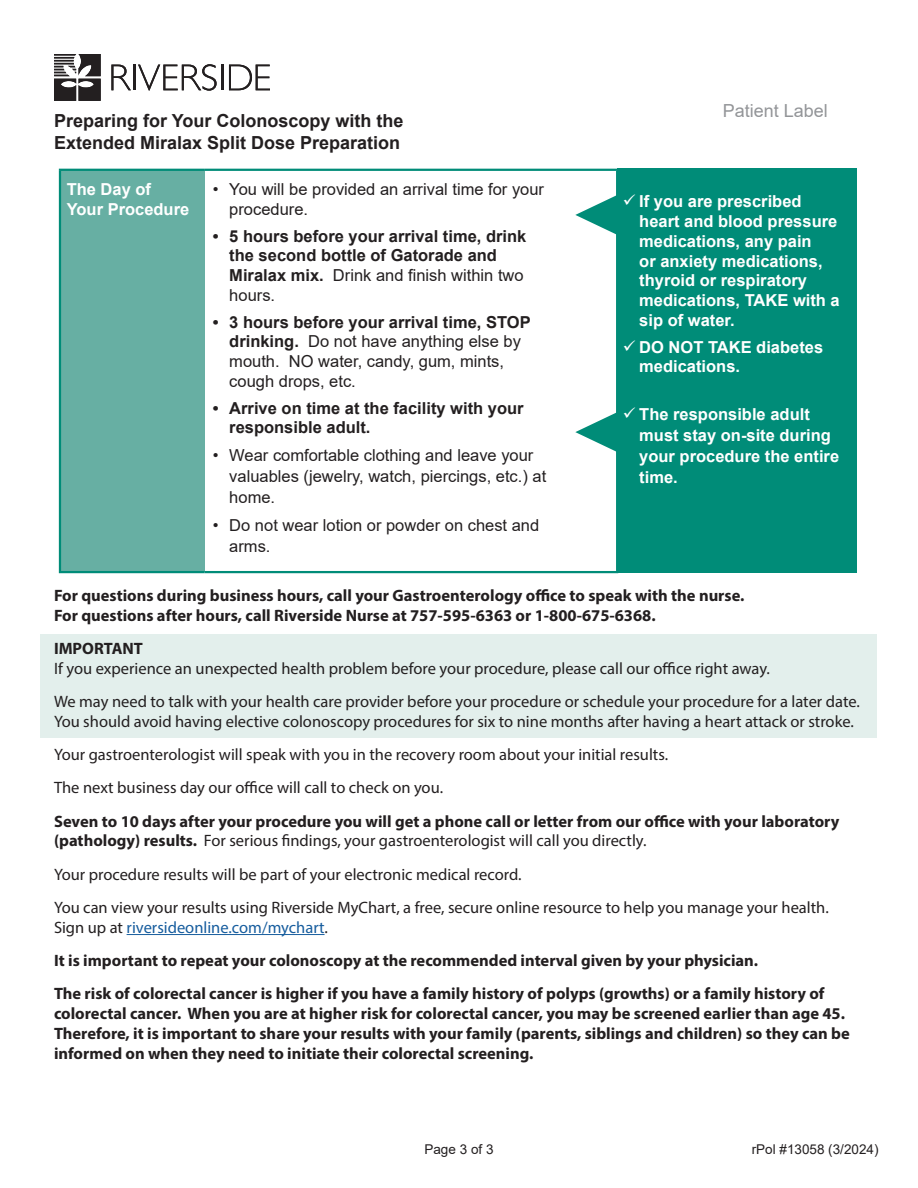
<style>
.page{position:relative;width:918px;height:1188px;background:#fff}
.page>*{position:absolute;margin:0;border:0;box-sizing:border-box;transform-origin:0 0}
.t1{font:700 18px/21.6px "Arial";color:#231f20}
.t2{font:18px "Arial";color:#939598}
.t3{font:700 16.5px/19.8px "Myriad Pro";color:#231f20}
.t4{font:16.5px/19.8px "Myriad Pro";color:#231f20}
.t5{font:16.5px/19.8px "Arial";color:#231f20}
.t6{font:700 16.5px/19.8px "Arial";color:#fff}
.t7{font:700 16.5px/19.8px "Arial";color:#231f20}
.t8{font:13.5px "Arial";color:#231f20}
.s1{font-weight:400}
.s2{font-weight:700}
.s3{color:#175d9e}
</style>
<div class="page">
<svg style="left:54px;top:54px;width:47px;height:47px"></svg>
<svg style="left:111px;top:65px;width:20px;height:25px"></svg>
<hr style="left:133px;top:65px;width:2px;height:25px;background:#231f20">
<svg style="left:138px;top:64px;width:79px;height:27px"></svg>
<hr style="left:221px;top:65px;width:2px;height:25px;background:#231f20">
<svg style="left:229px;top:65px;width:41px;height:25px"></svg>
<div style="left:40px;top:634px;width:838px;height:103px;background:#e3efec"></div>
<hr style="left:127px;top:934px;width:198px;height:1px;background:#175d9e">
<div style="left:60px;top:170px;width:145px;height:402px;background:#67afa3"></div>
<hr style="left:59px;top:169px;width:146px;height:2px;background:#008c78">
<hr style="left:59px;top:171px;width:2px;height:400px;background:#008c78">
<hr style="left:205px;top:169px;width:413px;height:2px;background:#008c78">
<hr style="left:616px;top:171px;width:2px;height:400px;background:#008c78">
<hr style="left:59px;top:571px;width:146px;height:2px;background:#008c78">
<hr style="left:205px;top:571px;width:413px;height:2px;background:#008c78">
<div style="left:617px;top:169px;width:240px;height:404px;background:#008c78"></div>
<svg style="left:575px;top:183px;width:42px;height:64px"></svg>
<svg style="left:575px;top:400px;width:42px;height:64px"></svg>
<p class="t1" style="left:54px;top:110px;width:351px">Preparing for Your Colonoscopy with the<br>Extended Miralax Split Dose Preparation</p>
<p class="t6" style="left:67px;top:180px;width:86px">The Day of</p>
<p class="t6" style="left:67px;top:200px;width:124px">Your Procedure</p>
<p class="t5" style="left:229px;top:179px;width:316px;text-indent:-16px">• You will be provided an arrival time for your procedure.</p>
<p class="t7" style="left:229px;top:226px;width:299px;text-indent:-16px">• 5 hours before your arrival time, drink the second bottle of Gatorade and<br>Miralax mix. <span class="s1">Drink and finish within two hours.</span></p>
<p class="t5" style="left:229px;top:312px;width:303px;text-indent:-16px"><span class="s2">• 3 hours before your arrival time, STOP drinking.</span> Do not have anything else by mouth. NO water, candy, gum, mints, cough drops, etc.</p>
<p class="t7" style="left:229px;top:398px;width:296px;text-indent:-16px">• Arrive on time at the facility with your responsible adult.</p>
<p class="t5" style="left:229px;top:445px;width:318px;line-height:21px;text-indent:-16px">• Wear comfortable clothing and leave your valuables (jewelry, watch, piercings, etc.) at home.</p>
<p class="t5" style="left:229px;top:514px;width:311px;line-height:21px;text-indent:-16px">• Do not wear lotion or powder on chest and arms.</p>
<p class="t2" style="left:723px;top:98px;width:107px">Patient Label</p>
<p class="t6" style="left:639px;top:192px;width:202px">If you are prescribed heart and blood pressure medications, any pain<br>or anxiety medications, thyroid or respiratory medications, TAKE with a sip of water.</p>
<p class="t6" style="left:639px;top:337px;width:185px">DO NOT TAKE diabetes medications.</p>
<p class="t6" style="left:639px;top:404px;width:201px;line-height:21px">The responsible adult must stay on-site during your procedure the entire time.</p>
<p class="t3" style="left:54px;top:585px;width:692px">For questions during business hours, call your Gastroenterology office to speak with the nurse.</p>
<p class="t3" style="left:54px;top:605px;width:603px">For questions after hours, call Riverside Nurse at 757-595-6363 or 1-800-675-6368.</p>
<p class="t3" style="left:54px;top:638px;width:90px">IMPORTANT</p>
<p class="t4" style="left:54px;top:658px;width:717px">If you experience an unexpected health problem before your procedure, please call our office right away.</p>
<p class="t4" style="left:54px;top:691px;width:807px">We may need to talk with your health care provider before your procedure or schedule your procedure for a later date.<br>You should avoid having elective colonoscopy procedures for six to nine months after having a heart attack or stroke.</p>
<p class="t4" style="left:54px;top:744px;width:616px">Your gastroenterologist will speak with you in the recovery room about your initial results.</p>
<p class="t4" style="left:54px;top:778px;width:391px">The next business day our office will call to check on you.</p>
<p class="t3" style="left:54px;top:811px;width:787px">Seven to 10 days after your procedure you will get a phone call or letter from our office with your laboratory (pathology) results. <span class="s1">For serious findings, your gastroenterologist will call you directly.</span></p>
<p class="t4" style="left:54px;top:864px;width:469px">Your procedure results will be part of your electronic medical record.</p>
<p class="t4" style="left:54px;top:897px;width:776px">You can view your results using Riverside MyChart, a free, secure online resource to help you manage your health.<br>Sign up at <span class="s3">riversideonline.com/mychart</span>.</p>
<p class="t3" style="left:54px;top:950px;width:706px">It is important to repeat your colonoscopy at the recommended interval given by your physician.</p>
<p class="t3" style="left:54px;top:983px;width:797px">The risk of colorectal cancer is higher if you have a family history of polyps (growths) or a family history of colorectal cancer. When you are at higher risk for colorectal cancer, you may be screened earlier than age 45.<br>Therefore, it is important to share your results with your family (parents, siblings and children) so they can be informed on when they need to initiate their colorectal screening.</p>
<p class="t8" style="left:424px;top:1140px;width:71px">Page 3 of 3</p>
<p class="t8" style="left:752px;top:1140px;width:128px">rPol #13058 (3/2024)</p>
</div>
